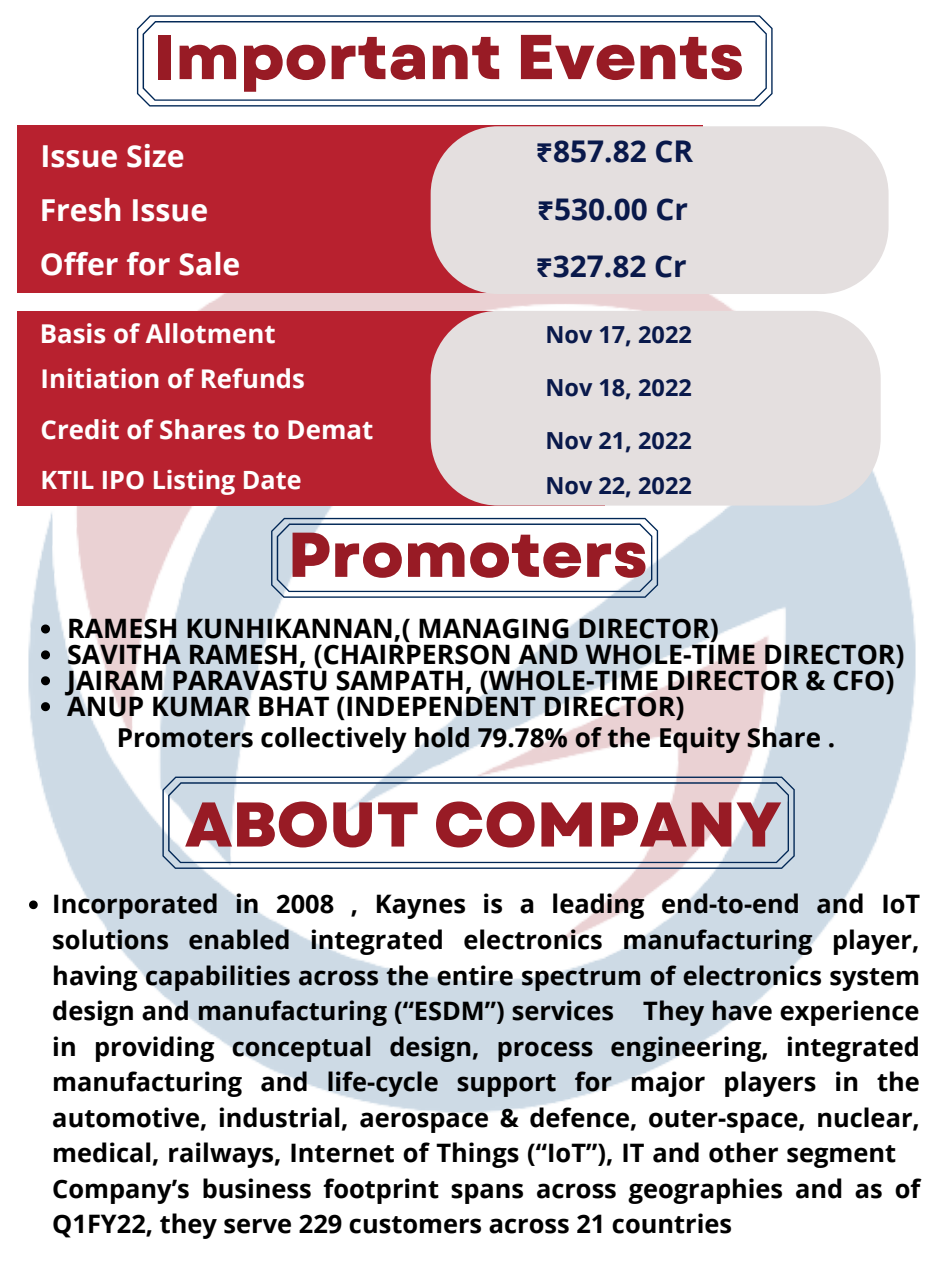
<style>
.page{position:relative;width:935px;height:1272px;background:#fff}
.page>*{position:absolute;margin:0;border:0;box-sizing:border-box;transform-origin:0 0}
.t1{font:800 63.15px "Garet";color:#981b25}
.t2{font:800 63px "Garet";color:#981b25}
.t3{font:700 30.3px "Open Sans";color:#fff}
.t4{font:700 30.15px/53.4px "Open Sans";color:#fff}
.t5{font:700 29.85px "Open Sans";color:#09194b}
.t6{font:700 26.7px/25.8px "Open Sans";color:#000}
.t7{font:700 25.95px "Open Sans";color:#000}
.t8{font:700 25.95px "Open Sans";color:#fff}
.t9{font:700 25.8px "Open Sans";color:#fff}
.t10{font:700 25.35px/35.5px "Open Sans";color:#000}
.t11{font:700 25.2px "Open Sans";color:#fff}
.t12{font:700 23.55px "Open Sans";color:#09194b}
.s1{font-family:"Noto Sans Gurmukhi"}
</style>
<div class="page">
<img style="left:17px;top:205px;width:899px;height:908px">
<div style="left:17px;top:125px;width:685px;height:167px;background:#b8212f"></div>
<div style="left:431px;top:126px;width:457px;height:168px;background:#e4dfdf;border-radius:68px"></div>
<div style="left:17px;top:311px;width:587px;height:194px;background:#b8212f"></div>
<div style="left:431px;top:311px;width:450px;height:194px;background:#e4dfdf;border-radius:68px"></div>
<svg style="left:137px;top:15px;width:636px;height:91px"></svg>
<svg style="left:271px;top:518px;width:387px;height:79px"></svg>
<svg style="left:41px;top:624px;width:9px;height:9px"></svg>
<svg style="left:41px;top:650px;width:9px;height:9px"></svg>
<svg style="left:41px;top:676px;width:9px;height:9px"></svg>
<svg style="left:41px;top:702px;width:9px;height:9px"></svg>
<svg style="left:162px;top:776px;width:633px;height:92px"></svg>
<svg style="left:29px;top:900px;width:9px;height:9px"></svg>
<h1 class="t1" style="left:153px;top:12px;width:592px">Important Events</h1>
<p class="t3" style="left:41px;top:135px;width:146px">Issue Size</p>
<p class="t4" style="left:40px;top:183px;width:202px">Fresh Issue<br>Offer for Sale</p>
<p class="t8" style="left:40px;top:315px;width:238px">Basis of Allotment</p>
<p class="t9" style="left:41px;top:360px;width:266px">Initiation of Refunds</p>
<p class="t8" style="left:41px;top:411px;width:334px">Credit of Shares to Demat</p>
<p class="t11" style="left:41px;top:462px;width:262px">KTIL IPO Listing Date</p>
<p class="t5" style="left:536px;top:130px;width:159px"><span class="s1">₹</span>857.82 CR</p>
<p class="t5" style="left:537px;top:188px;width:152px"><span class="s1">₹</span>530.00 Cr</p>
<p class="t5" style="left:536px;top:245px;width:152px"><span class="s1">₹</span>327.82 Cr</p>
<p class="t12" style="left:545px;top:318px;width:148px">Nov 17, 2022</p>
<p class="t12" style="left:545px;top:371px;width:148px">Nov 18, 2022</p>
<p class="t12" style="left:545px;top:423px;width:148px">Nov 21, 2022</p>
<p class="t12" style="left:545px;top:469px;width:148px">Nov 22, 2022</p>
<h1 class="t1" style="left:288px;top:509px;width:361px">Promoters</h1>
<p class="t6" style="left:67px;top:614px;width:839px">RAMESH KUNHIKANNAN,( MANAGING DIRECTOR)<br>SAVITHA RAMESH, (CHAIRPERSON AND WHOLE-TIME DIRECTOR)<br>JAIRAM PARAVASTU SAMPATH, (WHOLE-TIME DIRECTOR &amp; CFO)<br>ANUP KUMAR BHAT (INDEPENDENT DIRECTOR)</p>
<p class="t7" style="left:117px;top:719px;width:720px">Promoters collectively hold 79.78% of the Equity Share .</p>
<h2 class="t2" style="left:185px;top:779px;width:598px">ABOUT COMPANY</h2>
<p class="t10" style="left:52px;top:885px;width:869px">Incorporated in 2008 , Kaynes is a leading end-to-end and IoT solutions enabled integrated electronics manufacturing player, having capabilities across the entire spectrum of electronics system design and manufacturing (“ESDM”) services They have experience in providing conceptual design, process engineering, integrated manufacturing and life-cycle support for major players in the automotive, industrial, aerospace &amp; defence, outer-space, nuclear, medical, railways, Internet of Things (“IoT”), IT and other segment Company’s business footprint spans across geographies and as of Q1FY22, they serve 229 customers across 21 countries</p>
</div>
